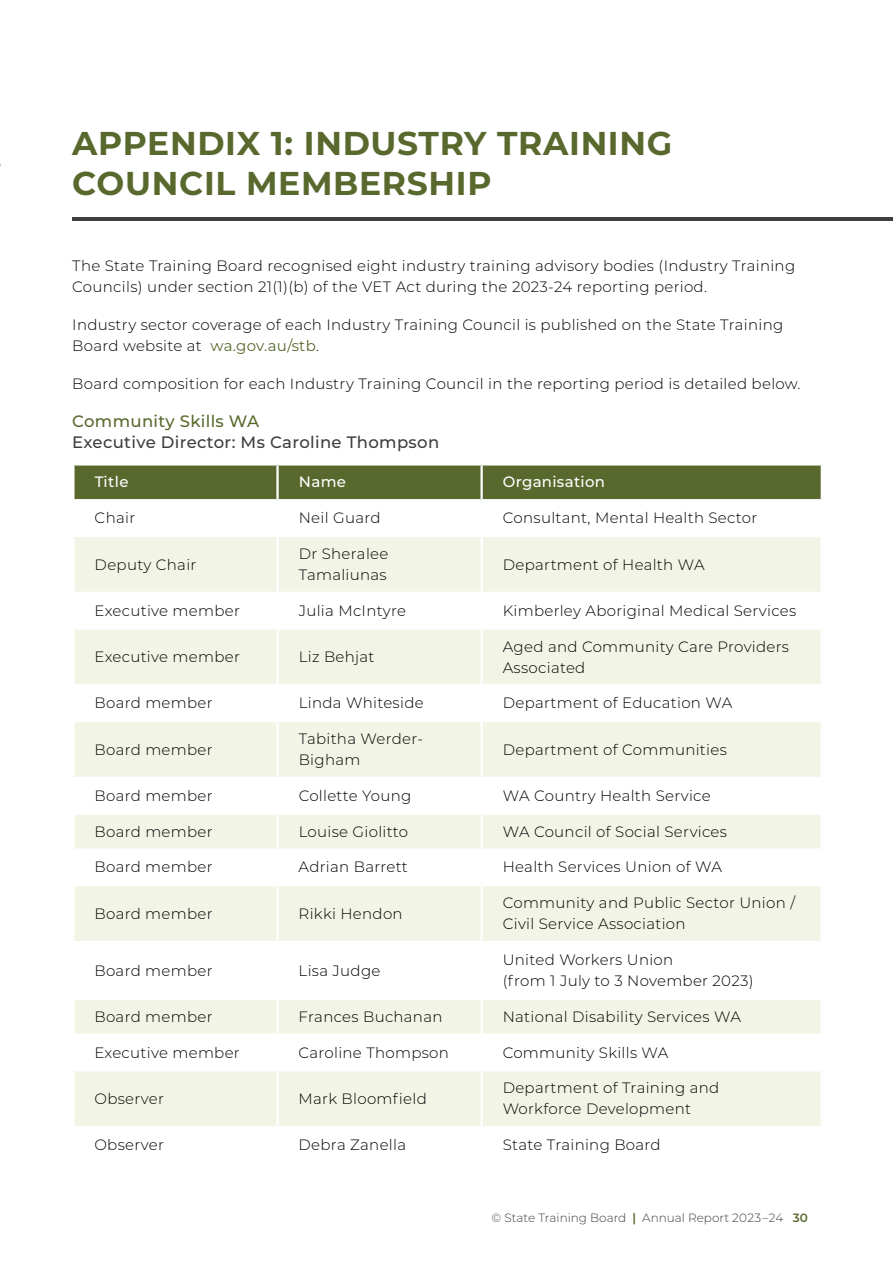
<style>
.page{position:relative;width:893px;height:1263px;background:#fff}
.page>*{position:absolute;margin:0;border:0;box-sizing:border-box;transform-origin:0 0}
.t1{font:700 33px/39.6px "Montserrat";letter-spacing:.02em;color:#59692e}
.t2{font:500 16.5px "Montserrat";letter-spacing:.02em;color:#3e3e3e}
.t3{font:500 16.5px "Montserrat";letter-spacing:.02em;color:#59692e}
.t4{font:300 15px/21px "Montserrat";letter-spacing:.02em;color:#000}
.t5{font:500 15px "Montserrat";letter-spacing:.02em;color:#fff}
.t6{font:300 12px "Montserrat";color:#3e3e3e}
.s1{font-weight:400;color:#59692e}
.s2{font-weight:600;color:#59692e}
</style>
<div class="page">
<hr style="left:72px;top:217px;width:821px;height:3px;background:#3f3f3f">
<div style="left:75px;top:465px;width:746px;height:34px;background:#59692e"></div>
<svg style="left:75px;top:537px;width:746px;height:589px;fill:#f2f4e6"></svg>
<hr style="left:276px;top:465px;width:3px;height:34px;background:#fff">
<hr style="left:480px;top:465px;width:3px;height:34px;background:#fff">
<hr style="left:276px;top:537px;width:3px;height:55px;background:#fff">
<hr style="left:480px;top:537px;width:3px;height:55px;background:#fff">
<hr style="left:72px;top:592px;width:206px;height:2px;background:#fff">
<hr style="left:278px;top:592px;width:204px;height:2px;background:#fff">
<hr style="left:276px;top:594px;width:3px;height:33px;background:#fff">
<hr style="left:482px;top:592px;width:341px;height:2px;background:#fff">
<hr style="left:480px;top:594px;width:3px;height:33px;background:#fff">
<hr style="left:72px;top:627px;width:206px;height:3px;background:#fff">
<hr style="left:278px;top:627px;width:204px;height:3px;background:#fff">
<hr style="left:276px;top:630px;width:3px;height:54px;background:#fff">
<hr style="left:482px;top:627px;width:341px;height:3px;background:#fff">
<hr style="left:480px;top:630px;width:3px;height:54px;background:#fff">
<hr style="left:72px;top:684px;width:206px;height:2px;background:#fff">
<hr style="left:278px;top:684px;width:204px;height:2px;background:#fff">
<hr style="left:276px;top:686px;width:3px;height:34px;background:#fff">
<hr style="left:482px;top:684px;width:341px;height:2px;background:#fff">
<hr style="left:480px;top:686px;width:3px;height:34px;background:#fff">
<hr style="left:72px;top:720px;width:206px;height:2px;background:#fff">
<hr style="left:278px;top:720px;width:204px;height:2px;background:#fff">
<hr style="left:276px;top:722px;width:3px;height:55px;background:#fff">
<hr style="left:482px;top:720px;width:341px;height:2px;background:#fff">
<hr style="left:480px;top:722px;width:3px;height:55px;background:#fff">
<hr style="left:72px;top:777px;width:206px;height:2px;background:#fff">
<hr style="left:278px;top:777px;width:204px;height:2px;background:#fff">
<hr style="left:276px;top:779px;width:3px;height:33px;background:#fff">
<hr style="left:482px;top:777px;width:341px;height:2px;background:#fff">
<hr style="left:480px;top:779px;width:3px;height:33px;background:#fff">
<hr style="left:72px;top:812px;width:206px;height:3px;background:#fff">
<hr style="left:278px;top:812px;width:204px;height:3px;background:#fff">
<hr style="left:276px;top:815px;width:3px;height:33px;background:#fff">
<hr style="left:482px;top:812px;width:341px;height:3px;background:#fff">
<hr style="left:480px;top:815px;width:3px;height:33px;background:#fff">
<hr style="left:72px;top:848px;width:206px;height:3px;background:#fff">
<hr style="left:278px;top:848px;width:204px;height:3px;background:#fff">
<hr style="left:276px;top:851px;width:3px;height:33px;background:#fff">
<hr style="left:482px;top:848px;width:341px;height:3px;background:#fff">
<hr style="left:480px;top:851px;width:3px;height:33px;background:#fff">
<hr style="left:72px;top:884px;width:206px;height:2px;background:#fff">
<hr style="left:278px;top:884px;width:204px;height:2px;background:#fff">
<hr style="left:276px;top:886px;width:3px;height:55px;background:#fff">
<hr style="left:482px;top:884px;width:341px;height:2px;background:#fff">
<hr style="left:480px;top:886px;width:3px;height:55px;background:#fff">
<hr style="left:72px;top:941px;width:206px;height:2px;background:#fff">
<hr style="left:278px;top:941px;width:204px;height:2px;background:#fff">
<hr style="left:276px;top:943px;width:3px;height:55px;background:#fff">
<hr style="left:482px;top:941px;width:341px;height:2px;background:#fff">
<hr style="left:480px;top:943px;width:3px;height:55px;background:#fff">
<hr style="left:72px;top:998px;width:206px;height:2px;background:#fff">
<hr style="left:278px;top:998px;width:204px;height:2px;background:#fff">
<hr style="left:276px;top:1000px;width:3px;height:33px;background:#fff">
<hr style="left:482px;top:998px;width:341px;height:2px;background:#fff">
<hr style="left:480px;top:1000px;width:3px;height:33px;background:#fff">
<hr style="left:72px;top:1033px;width:206px;height:3px;background:#fff">
<hr style="left:278px;top:1033px;width:204px;height:3px;background:#fff">
<hr style="left:276px;top:1036px;width:3px;height:33px;background:#fff">
<hr style="left:482px;top:1033px;width:341px;height:3px;background:#fff">
<hr style="left:480px;top:1036px;width:3px;height:33px;background:#fff">
<hr style="left:72px;top:1069px;width:206px;height:2px;background:#fff">
<hr style="left:278px;top:1069px;width:204px;height:2px;background:#fff">
<hr style="left:276px;top:1071px;width:3px;height:55px;background:#fff">
<hr style="left:482px;top:1069px;width:341px;height:2px;background:#fff">
<hr style="left:480px;top:1071px;width:3px;height:55px;background:#fff">
<h1 class="t1" style="left:72px;top:122px;width:601px">APPENDIX 1: INDUSTRY TRAINING<br>COUNCIL MEMBERSHIP</h1>
<p class="t4" style="left:72px;top:255px;width:724px">The State Training Board recognised eight industry training advisory bodies (Industry Training<br>Councils) under section 21(1)(b) of the VET Act during the 2023-24 reporting period.</p>
<p class="t4" style="left:72px;top:314px;width:713px">Industry sector coverage of each Industry Training Council is published on the State Training<br>Board website at <span class="s1">wa.gov.au/stb</span>.</p>
<p class="t4" style="left:72px;top:373px;width:730px">Board composition for each Industry Training Council in the reporting period is detailed below.</p>
<p class="t3" style="left:72px;top:410px;width:189px">Community Skills WA</p>
<p class="t2" style="left:72px;top:431px;width:368px">Executive Director: Ms Caroline Thompson</p>
<p class="t5" style="left:95px;top:472px;width:35px">Title</p>
<p class="t5" style="left:299px;top:472px;width:49px">Name</p>
<p class="t5" style="left:503px;top:472px;width:104px">Organisation</p>
<p class="t4" style="left:95px;top:507px;width:42px">Chair</p>
<p class="t4" style="left:299px;top:507px;width:83px">Neil Guard</p>
<p class="t4" style="left:503px;top:507px;width:256px">Consultant, Mental Health Sector</p>
<p class="t4" style="left:95px;top:553px;width:103px">Deputy Chair</p>
<p class="t4" style="left:299px;top:543px;width:91px">Dr Sheralee<br>Tamaliunas</p>
<p class="t4" style="left:503px;top:553px;width:203px">Department of Health WA</p>
<p class="t4" style="left:95px;top:599px;width:147px">Executive member</p>
<p class="t4" style="left:299px;top:599px;width:109px">Julia McIntyre</p>
<p class="t4" style="left:503px;top:599px;width:295px">Kimberley Aboriginal Medical Services</p>
<p class="t4" style="left:95px;top:646px;width:147px">Executive member</p>
<p class="t4" style="left:299px;top:646px;width:77px">Liz Behjat</p>
<p class="t4" style="left:503px;top:635px;width:288px">Aged and Community Care Providers<br>Associated</p>
<p class="t4" style="left:95px;top:692px;width:120px">Board member</p>
<p class="t4" style="left:299px;top:692px;width:127px">Linda Whiteside</p>
<p class="t4" style="left:503px;top:692px;width:231px">Department of Education WA</p>
<p class="t4" style="left:95px;top:738px;width:120px">Board member</p>
<p class="t4" style="left:299px;top:728px;width:126px">Tabitha Werder-<br>Bigham</p>
<p class="t4" style="left:503px;top:738px;width:226px">Department of Communities</p>
<p class="t4" style="left:95px;top:785px;width:120px">Board member</p>
<p class="t4" style="left:299px;top:785px;width:114px">Collette Young</p>
<p class="t4" style="left:503px;top:785px;width:209px">WA Country Health Service</p>
<p class="t4" style="left:95px;top:820px;width:120px">Board member</p>
<p class="t4" style="left:299px;top:820px;width:111px">Louise Giolitto</p>
<p class="t4" style="left:503px;top:820px;width:226px">WA Council of Social Services</p>
<p class="t4" style="left:95px;top:856px;width:120px">Board member</p>
<p class="t4" style="left:299px;top:856px;width:111px">Adrian Barrett</p>
<p class="t4" style="left:503px;top:856px;width:221px">Health Services Union of WA</p>
<p class="t4" style="left:95px;top:902px;width:120px">Board member</p>
<p class="t4" style="left:299px;top:902px;width:106px">Rikki Hendon</p>
<p class="t4" style="left:503px;top:892px;width:294px">Community and Public Sector Union /<br>Civil Service Association</p>
<p class="t4" style="left:95px;top:959px;width:120px">Board member</p>
<p class="t4" style="left:299px;top:959px;width:83px">Lisa Judge</p>
<p class="t4" style="left:503px;top:949px;width:252px">United Workers Union<br>(from 1 July to 3 November 2023)</p>
<p class="t4" style="left:94px;top:1005px;width:120px">Board member</p>
<p class="t4" style="left:299px;top:1005px;width:145px">Frances Buchanan</p>
<p class="t4" style="left:503px;top:1005px;width:240px">National Disability Services WA</p>
<p class="t4" style="left:94px;top:1041px;width:147px">Executive member</p>
<p class="t4" style="left:299px;top:1041px;width:152px">Caroline Thompson</p>
<p class="t4" style="left:503px;top:1041px;width:167px">Community Skills WA</p>
<p class="t4" style="left:94px;top:1087px;width:71px">Observer</p>
<p class="t4" style="left:299px;top:1087px;width:130px">Mark Bloomfield</p>
<p class="t4" style="left:503px;top:1077px;width:218px">Department of Training and<br>Workforce Development</p>
<p class="t4" style="left:94px;top:1134px;width:71px">Observer</p>
<p class="t4" style="left:299px;top:1134px;width:109px">Debra Zanella</p>
<p class="t4" style="left:503px;top:1134px;width:160px">State Training Board</p>
<p class="t6" style="left:492px;top:1209px;width:318px">© State Training Board <span class="s2">|</span> Annual Report 2023–24 <span class="s2">30</span></p>
</div>
